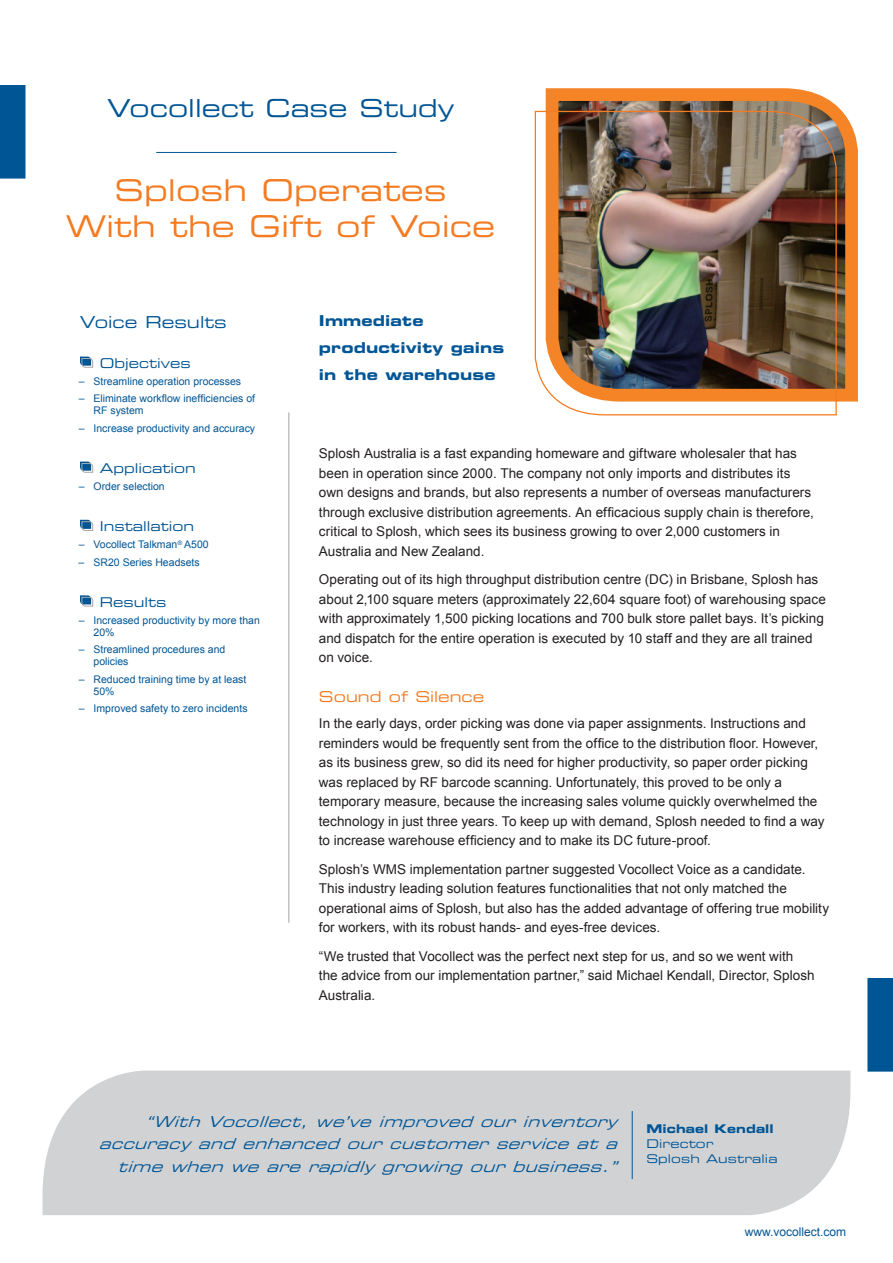
<style>
.page{position:relative;width:893px;height:1263px;background:#fff}
.page>*{position:absolute;margin:0;border:0;box-sizing:border-box;transform-origin:0 0}
.t1{font:30px/36px "Eurostile LT Std Ex 2";color:#f47b21;text-align:center}
.t2{font:24.75px "Eurostile LT Std Ex 2";color:#005595}
.t3{font:16.5px "Eurostile LT Std Ex 2";color:#005595}
.t4{font:italic 15px/22.5px "Eurostile LT Std Ex 2";color:#005595;text-align:right}
.t5{font:15px/27px "Eurostile LT Std Bold Ex 2";letter-spacing:.01em;color:#005595}
.t6{font:15px "Eurostile LT Std Ex 2";letter-spacing:.005em;color:#f47b21}
.t7{font:13.5px/19.5px "Arial";color:#231f20}
.t8{font:13.5px "Eurostile LT Std Ex 2";color:#005595}
.t9{font:12px/15px "Eurostile LT Std Ex 2";letter-spacing:.01em;color:#005595}
.t10{font:12px "Arial";color:#005595}
.t11{font:12px "Eurostile LT Std Bold Ex 2";letter-spacing:.01em;color:#005595}
.t12{font:10.5px/12px "Arial";color:#005595}
.s1{font-family:"Helvetica"}
</style>
<div class="page">
<hr style="left:156px;top:152px;width:241px;height:1px;background:#005595">
<div style="left:43px;top:1070px;width:807px;height:145px;background:#d1d2d4"></div>
<hr style="left:632px;top:1111px;width:1px;height:68px;background:#005595">
<div style="left:0;top:85px;width:26px;height:94px;background:#005595"></div>
<div style="left:867px;top:978px;width:26px;height:93px;background:#005595"></div>
<hr style="left:288px;top:412px;width:1px;height:511px;background:#a8a9ad">
<svg style="left:545px;top:88px;width:313px;height:314px;background:#cb8143"></svg>
<img style="left:534px;top:110px;width:303px;height:306px">
<svg style="left:80px;top:357px;width:14px;height:11px"></svg>
<svg style="left:80px;top:462px;width:14px;height:11px"></svg>
<svg style="left:80px;top:520px;width:14px;height:11px"></svg>
<svg style="left:80px;top:595px;width:14px;height:12px"></svg>
<h2 class="t2" style="left:107px;top:91px;width:349px">Vocollect Case Study</h2>
<h1 class="t1" style="left:66px;top:172px;width:430px">Splosh Operates<br>With the Gift of Voice</h1>
<p class="t3" style="left:80px;top:311px;width:149px">Voice Results</p>
<p class="t8" style="left:100px;top:354px;width:93px">Objectives</p>
<p class="t12" style="left:79px;top:375px;width:164px"><span class="s1">–</span> Streamline operation processes</p>
<p class="t12" style="left:94px;top:393px;width:163px;text-indent:-15px"><span class="s1">–</span> Eliminate workflow inefficiencies of<br>RF system</p>
<p class="t12" style="left:79px;top:422px;width:178px"><span class="s1">–</span> Increase productivity and accuracy</p>
<p class="t8" style="left:100px;top:459px;width:98px">Application</p>
<p class="t12" style="left:79px;top:480px;width:88px"><span class="s1">–</span> Order selection</p>
<p class="t8" style="left:100px;top:517px;width:96px">Installation</p>
<p class="t12" style="left:79px;top:539px;width:132px"><span class="s1">–</span> Vocollect Talkman<sup>®</sup> A500</p>
<p class="t12" style="left:79px;top:556px;width:123px"><span class="s1">–</span> SR20 Series Headsets</p>
<p class="t8" style="left:100px;top:592px;width:68px">Results</p>
<p class="t12" style="left:94px;top:614px;width:168px;text-indent:-15px"><span class="s1">–</span> Increased productivity by more than<br>20%</p>
<p class="t12" style="left:94px;top:644px;width:133px;text-indent:-15px"><span class="s1">–</span> Streamlined procedures and policies</p>
<p class="t12" style="left:94px;top:673px;width:154px;text-indent:-15px"><span class="s1">–</span> Reduced training time by at least<br>50%</p>
<p class="t12" style="left:79px;top:702px;width:170px"><span class="s1">–</span> Improved safety to zero incidents</p>
<p class="t5" style="left:319px;top:307px;width:187px">Immediate productivity gains in the warehouse</p>
<p class="t7" style="left:319px;top:444px;width:497px">Splosh Australia is a fast expanding homeware and giftware wholesaler that has been in operation since 2000. The company not only imports and distributes its own designs and brands, but also represents a number of overseas manufacturers through exclusive distribution agreements. An efficacious supply chain is therefore, critical to Splosh, which sees its business growing to over 2,000 customers in Australia and New Zealand.</p>
<p class="t7" style="left:319px;top:570px;width:508px">Operating out of its high throughput distribution centre (DC) in Brisbane, Splosh has about 2,100 square meters (approximately 22,604 square foot) of warehousing space with approximately 1,500 picking locations and 700 bulk store pallet bays. It’s picking and dispatch for the entire operation is executed by 10 staff and they are all trained on voice.</p>
<p class="t6" style="left:319px;top:686px;width:167px">Sound of Silence</p>
<p class="t7" style="left:319px;top:714px;width:507px">In the early days, order picking was done via paper assignments. Instructions and reminders would be frequently sent from the office to the distribution floor. However, as its business grew, so did its need for higher productivity, so paper order picking was replaced by RF barcode scanning. Unfortunately, this proved to be only a temporary measure, because the increasing sales volume quickly overwhelmed the technology in just three years. To keep up with demand, Splosh needed to find a way to increase warehouse efficiency and to make its DC future-proof.</p>
<p class="t7" style="left:319px;top:859px;width:512px">Splosh’s WMS implementation partner suggested Vocollect Voice as a candidate.<br>This industry leading solution features functionalities that not only matched the operational aims of Splosh, but also has the added advantage of offering true mobility for workers, with its robust hands- and eyes-free devices.</p>
<p class="t7" style="left:319px;top:946px;width:497px">“We trusted that Vocollect was the perfect next step for us, and so we went with the advice from our implementation partner,” said Michael Kendall, Director, Splosh<br>Australia.</p>
<p class="t4" style="left:99px;top:1109px;width:526px">“With Vocollect, we’ve improved our inventory accuracy and enhanced our customer service at a time when we are rapidly growing our business.”</p>
<p class="t11" style="left:646px;top:1120px;width:129px">Michael Kendall</p>
<p class="t9" style="left:646px;top:1136px;width:133px">Director<br>Splosh Australia</p>
<p class="t10" style="left:745px;top:1224px;width:103px">www.vocollect.com</p>
</div>
